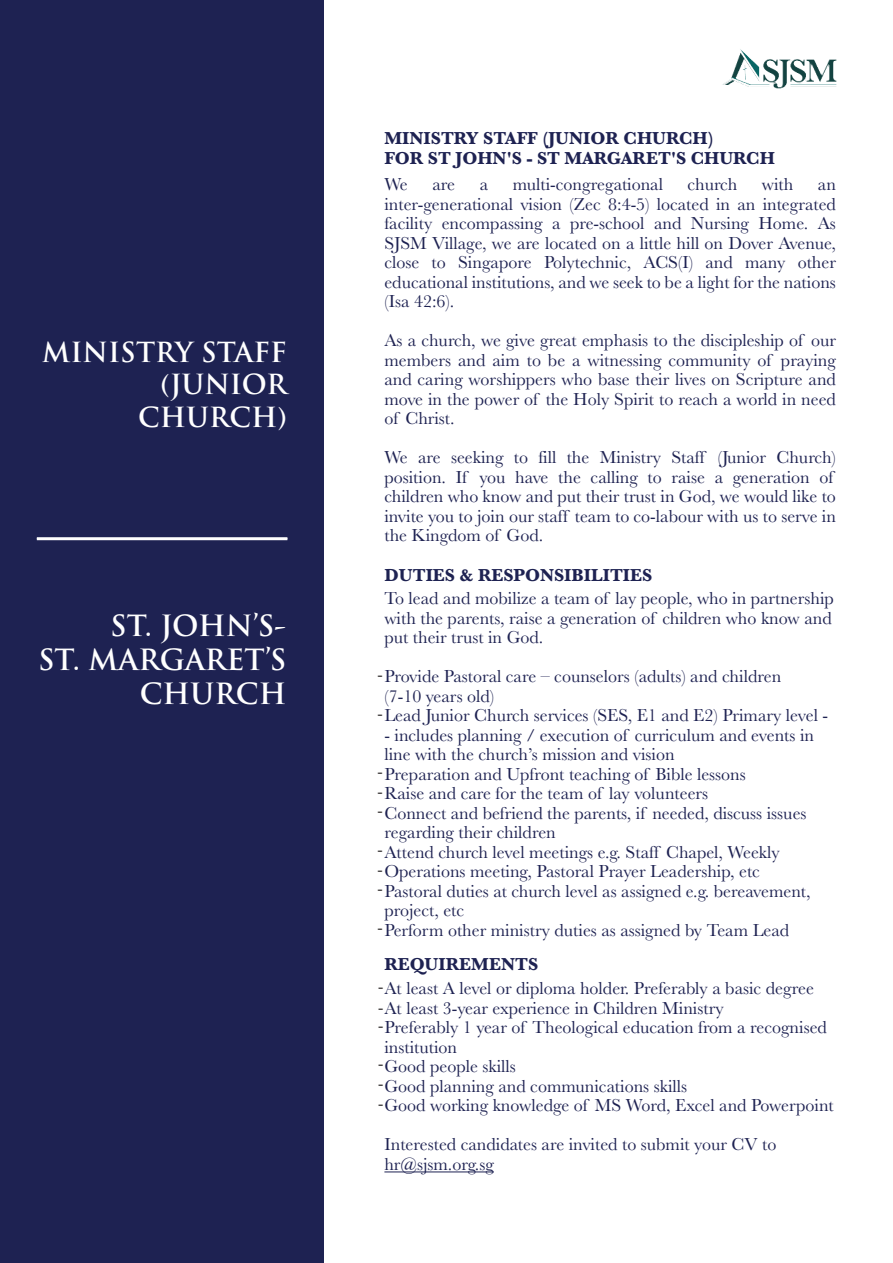
<style>
.page{position:relative;width:893px;height:1263px;background:#fff}
.page>*{position:absolute;margin:0;border:0;box-sizing:border-box;transform-origin:0 0}
.t1{font:700 28.5px/34.2px "Trajan Pro";color:#fff;text-align:right}
.t2{font:700 27px/32.4px "Trajan Pro";color:#fff}
.t3{font:18px/19.5px "Baskerville";color:#1e2252}
.t4{font:700 18px/19.5px "Baskerville";color:#1e2252}
.t5{font:500 18px/20.2px "Big Caslon";color:#221f1f}
.s1{font-family:"Big Caslon";font-weight:500;color:#221f1f}
</style>
<div class="page">
<hr style="left:384px;top:1171px;width:110px;height:1px;background:#1e2252">
<img style="left:722px;top:49px;width:115px;height:40px">
<div style="left:0;top:0;width:323px;height:1263px;background:#1e2252"></div>
<hr style="left:37px;top:537px;width:250px;height:3px;background:#fefefe">
<h2 class="t2" style="left:42px;top:338px;width:246px;text-align:right">MINISTRY STAFF (JUNIOR<br>CHURCH)</h2>
<h2 class="t2" style="left:136px;top:370px;width:152px">(YOUTH) -<br>PASTORAL</h2>
<h1 class="t1" style="left:38px;top:611px;width:250px">ST. JOHN’S-<br>ST. MARGARET’S<br>CHURCH</h1>
<p class="t4" style="left:384px;top:131px;width:392px">MINISTRY STAFF (JUNIOR CHURCH)<br>FOR ST JOHN'S - ST MARGARET'S CHURCH</p>
<p class="t3" style="left:384px;top:176px;width:25px">We</p>
<p class="t3" style="left:432px;top:176px;width:24px">are</p>
<p class="t3" style="left:480px;top:176px;width:10px">a</p>
<p class="t3" style="left:513px;top:176px;width:152px">multi-congregational</p>
<p class="t3" style="left:688px;top:176px;width:51px">church</p>
<p class="t3" style="left:762px;top:176px;width:33px">with</p>
<p class="t3" style="left:384px;top:176px;width:453px;text-align:justify;text-indent:434px">an inter-generational vision (Zec 8:4-5) located in an integrated facility encompassing a pre-school and Nursing Home. As SJSM Village, we are located on a little hill on Dover Avenue, close to Singapore Polytechnic, ACS(I) and many other educational institutions, and we seek to be a light for the nations (Isa 42:6).</p>
<p class="t3" style="left:384px;top:332px;width:453px;text-align:justify">As a church, we give great emphasis to the discipleship of our members and aim to be a witnessing community of praying and caring worshippers who base their lives on Scripture and move in the power of the Holy Spirit to reach a world in need of Christ.</p>
<p class="t3" style="left:384px;top:449px;width:453px">We are seeking to fill the Ministry Staff (Junior Church) position. If you have the calling to raise a generation of children who know and put their trust in God, we would like to invite you to join our staff team to co-labour with us to serve in the Kingdom of God.</p>
<p class="t4" style="left:384px;top:568px;width:269px">DUTIES &amp; RESPONSIBILITIES</p>
<p class="t3" style="left:384px;top:590px;width:451px">To lead and mobilize a team of lay people, who in partnership with the parents, raise a generation of children who know and put their trust in God.</p>
<p class="t3" style="left:378px;top:668px;width:405px"><span class="s1">-</span>Provide Pastoral care – counselors (adults) and children</p>
<p class="t3" style="left:384px;top:688px;width:111px">(7-10 years old)</p>
<p class="t3" style="left:378px;top:707px;width:452px"><span class="s1">-</span>Lead Junior Church services (SES, E1 and E2) Primary level -</p>
<p class="t3" style="left:384px;top:727px;width:431px">- includes planning / execution of curriculum and events in</p>
<p class="t3" style="left:384px;top:746px;width:292px">line with the church’s mission and vision</p>
<p class="t3" style="left:378px;top:766px;width:369px"><span class="s1">-</span>Preparation and Upfront teaching of Bible lessons</p>
<p class="t3" style="left:378px;top:785px;width:332px"><span class="s1">-</span>Raise and care for the team of lay volunteers</p>
<p class="t3" style="left:378px;top:805px;width:430px"><span class="s1">-</span>Connect and befriend the parents, if needed, discuss issues</p>
<p class="t3" style="left:384px;top:824px;width:173px">regarding their children</p>
<p class="t3" style="left:378px;top:844px;width:403px"><span class="s1">-</span>Attend church level meetings e.g. Staff Chapel, Weekly</p>
<p class="t3" style="left:378px;top:863px;width:384px"><span class="s1">-</span>Operations meeting, Pastoral Prayer Leadership, etc</p>
<p class="t3" style="left:384px;top:883px;width:428px">Pastoral duties at church level as assigned e.g. bereavement,</p>
<p class="t3" style="left:384px;top:902px;width:81px">project, etc</p>
<p class="t3" style="left:378px;top:922px;width:413px"><span class="s1">-</span>Perform other ministry duties as assigned by Team Lead</p>
<p class="t5" style="left:378px;top:878px;width:6px">-</p>
<p class="t4" style="left:384px;top:957px;width:155px">REQUIREMENTS</p>
<p class="t3" style="left:379px;top:981px;width:437px"><span class="s1">-</span>At least A level or diploma holder. Preferably a basic degree</p>
<p class="t3" style="left:379px;top:1000px;width:347px"><span class="s1">-</span>At least 3-year experience in Children Ministry</p>
<p class="t3" style="left:379px;top:1020px;width:450px"><span class="s1">-</span>Preferably 1 year of Theological education from a recognised</p>
<p class="t3" style="left:384px;top:1039px;width:74px">institution</p>
<p class="t3" style="left:384px;top:1059px;width:133px">Good people skills</p>
<p class="t3" style="left:384px;top:1078px;width:304px">Good planning and communications skills</p>
<p class="t3" style="left:379px;top:1097px;width:457px"><span class="s1">-</span>Good working knowledge of MS Word, Excel and Powerpoint</p>
<p class="t3" style="left:384px;top:1137px;width:393px">Interested candidates are invited to submit your CV to hr@sjsm.org.sg</p>
<p class="t5" style="left:379px;top:1053px;width:6px">- -</p>
</div>
